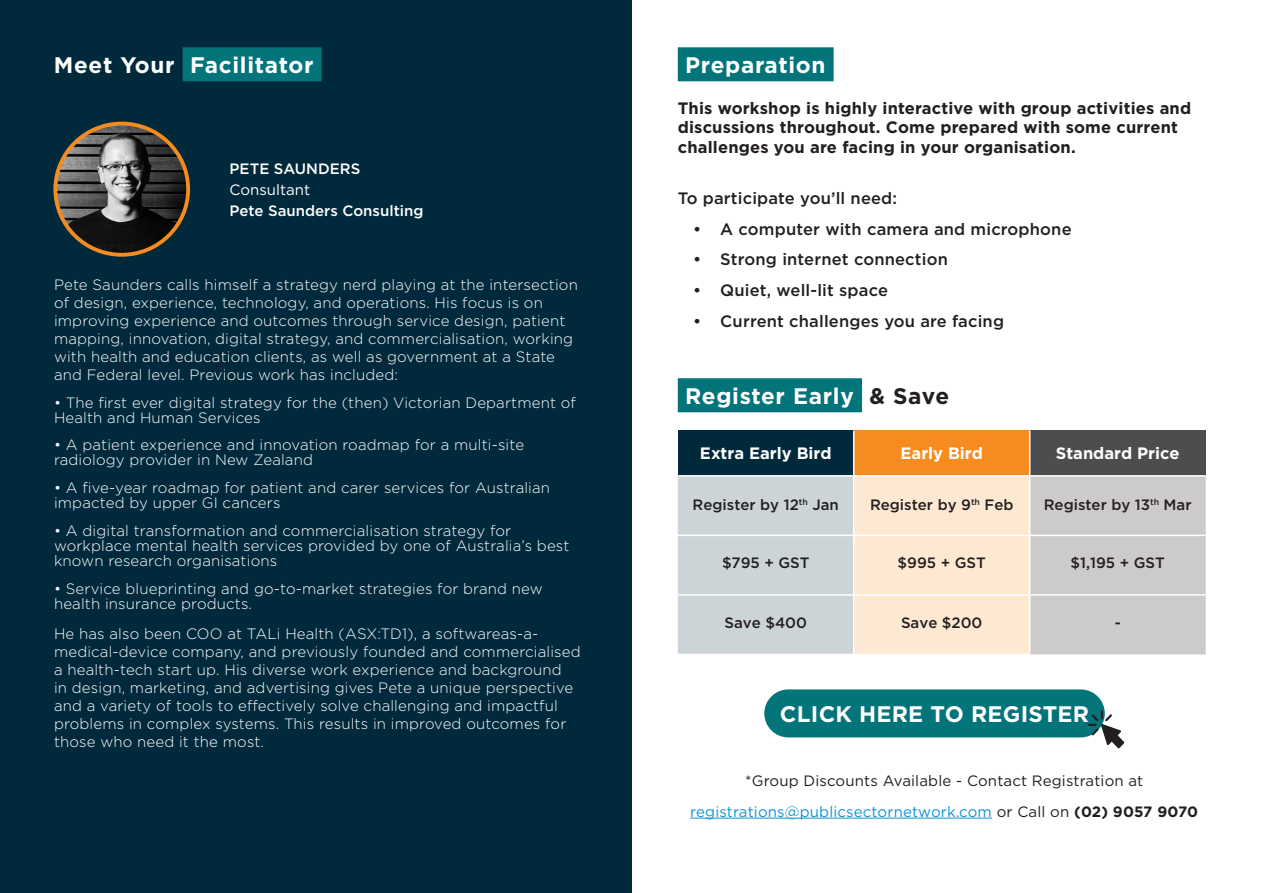
<style>
.page{position:relative;width:1263px;height:893px;background:#fff}
.page>*{position:absolute;margin:0;border:0;box-sizing:border-box;transform-origin:0 0}
.Body_Text{font:700 22.5px "Gotham";letter-spacing:.03em;color:#fff}
.Body_Text-2{font:700 22.5px "Gotham";letter-spacing:.01em;color:#fff}
.Body_Text-3{font:700 16.5px/19.8px "Gotham";letter-spacing:.01em;color:#231f20}
.Body_Text-4{font:500 16.5px "Gotham";letter-spacing:.01em;color:#231f20}
.Headers{font:700 16.5px "Gotham";color:#fff}
.Body_Text-5{font:300 15px/18px "Gotham";letter-spacing:.01em;color:#fff}
.Body_Text-6{font:15px "Gotham";letter-spacing:.01em;color:#0d96d4}
.Headers-2{font:500 15px "Gotham Pro";color:#231f20}
.Body_Text-7{font:15px "Gotham";letter-spacing:.01em;color:#231f20}
.Headers-3{font:500 15px "Gotham";color:#231f20}
.t1{font:500 15px "Gotham";color:#fff}
.t2{font:15px "Gotham";color:#fff}
.s1{color:#231f20}
.s2{font-weight:700;color:#231f20}
</style>
<div class="page">
<div style="left:678px;top:47px;width:156px;height:34px;background:#02747a"></div>
<div style="left:764px;top:689px;width:341px;height:48px;background:#02747a;border-radius:24px"></div>
<svg style="left:1088px;top:710px;width:36px;height:38px"></svg>
<div style="left:678px;top:378px;width:184px;height:34px;background:#02747a"></div>
<div style="left:678px;top:431px;width:176px;height:45px;background:#002a3c"></div>
<div style="left:854px;top:431px;width:176px;height:45px;background:#f68c1f"></div>
<div style="left:1030px;top:431px;width:176px;height:45px;background:#4d4d4f"></div>
<svg style="left:678px;top:477px;width:528px;height:177px;background:#dcd7d1"></svg>
<hr style="left:678px;top:535px;width:176px;height:1px;background:#fff">
<hr style="left:854px;top:535px;width:176px;height:1px;background:#fff">
<hr style="left:1030px;top:535px;width:176px;height:1px;background:#fff">
<hr style="left:678px;top:594px;width:176px;height:2px;background:#fff">
<hr style="left:854px;top:594px;width:176px;height:2px;background:#fff">
<hr style="left:1030px;top:594px;width:176px;height:2px;background:#fff">
<hr style="left:1030px;top:475px;width:176px;height:2px;background:#fff">
<hr style="left:853px;top:431px;width:1px;height:44px;background:#fff">
<hr style="left:678px;top:475px;width:176px;height:2px;background:#fff">
<hr style="left:1029px;top:431px;width:1px;height:44px;background:#fff">
<hr style="left:854px;top:475px;width:176px;height:2px;background:#fff">
<hr style="left:853px;top:477px;width:1px;height:58px;background:#fff">
<hr style="left:853px;top:536px;width:1px;height:58px;background:#fff">
<hr style="left:853px;top:596px;width:1px;height:58px;background:#fff">
<hr style="left:1029px;top:477px;width:1px;height:58px;background:#fff">
<hr style="left:1029px;top:536px;width:1px;height:58px;background:#fff">
<hr style="left:1029px;top:596px;width:1px;height:58px;background:#fff">
<hr style="left:690px;top:818px;width:302px;height:1px;background:#0d96d4">
<div style="left:0;top:0;width:631px;height:893px;background:#002a3c"></div>
<img style="left:58px;top:124px;width:130px;height:131px">
<div style="left:53px;top:122px;width:137px;height:135px;border:4px solid #f68c1f;border-radius:50%"></div>
<div style="left:183px;top:47px;width:139px;height:34px;background:#02747a"></div>
<p class="Body_Text" style="left:54px;top:50px;width:261px">Meet Your Facilitator</p>
<p class="t1" style="left:230px;top:159px;width:132px">PETE SAUNDERS</p>
<p class="t2" style="left:230px;top:180px;width:82px">Consultant</p>
<p class="t1" style="left:230px;top:201px;width:195px">Pete Saunders Consulting</p>
<p class="Body_Text-5" style="left:54px;top:275px;width:525px">Pete Saunders calls himself a strategy nerd playing at the intersection of design, experience, technology, and operations. His focus is on improving experience and outcomes through service design, patient mapping, innovation, digital strategy, and commercialisation, working with health and education clients, as well as government at a State and Federal level. Previous work has included:</p>
<p class="Body_Text-5" style="left:54px;top:394px;width:523px;line-height:15px">• The first ever digital strategy for the (then) Victorian Department of<br>Health and Human Services</p>
<p class="Body_Text-5" style="left:54px;top:437px;width:472px;line-height:15px">• A patient experience and innovation roadmap for a multi-site radiology provider in New Zealand</p>
<p class="Body_Text-5" style="left:54px;top:480px;width:498px;line-height:15px">• A five-year roadmap for patient and carer services for Australian impacted by upper GI cancers</p>
<p class="Body_Text-5" style="left:54px;top:523px;width:517px;line-height:15px">• A digital transformation and commercialisation strategy for workplace mental health services provided by one of Australia’s best known research organisations</p>
<p class="Body_Text-5" style="left:54px;top:580px;width:490px;line-height:15px">• Service blueprinting and go-to-market strategies for brand new health insurance products.</p>
<p class="Body_Text-5" style="left:54px;top:625px;width:528px">He has also been COO at TALi Health (ASX:TD1), a softwareas-a&shy;medical-device company, and previously founded and commercialised a health-tech start up. His diverse work experience and background<br>in design, marketing, and advertising gives Pete a unique perspective and a variety of tools to effectively solve challenging and impactful problems in complex systems. This results in improved outcomes for those who need it the most.</p>
<p class="Body_Text" style="left:685px;top:50px;width:142px">Preparation</p>
<p class="Body_Text-3" style="left:678px;top:98px;width:515px">This workshop is highly interactive with group activities and discussions throughout. Come prepared with some current challenges you are facing in your organisation.</p>
<p class="Body_Text-4" style="left:678px;top:187px;width:221px">To participate you’ll need:</p>
<p class="Body_Text-4" style="left:693px;top:218px;width:380px">• A computer with camera and microphone</p>
<p class="Body_Text-4" style="left:693px;top:249px;width:256px">• Strong internet connection</p>
<p class="Body_Text-4" style="left:693px;top:279px;width:196px">• Quiet, well-lit space</p>
<p class="Body_Text-4" style="left:693px;top:310px;width:312px">• Current challenges you are facing</p>
<p class="Body_Text" style="left:685px;top:381px;width:273px">Register Early <span class="s1">&amp; Save</span>!</p>
<p class="Headers" style="left:700px;top:442px;width:133px">Extra Early Bird</p>
<p class="Headers" style="left:900px;top:442px;width:84px">Early Bird</p>
<p class="Headers" style="left:1056px;top:442px;width:125px">Standard Price</p>
<p class="Headers-2" style="left:693px;top:496px;width:148px">Register by 12<sup>th</sup> Jan</p>
<p class="Headers-2" style="left:870px;top:496px;width:145px">Register by 9<sup>th</sup> Feb</p>
<p class="Headers-2" style="left:1044px;top:496px;width:149px">Register by 13<sup>th</sup> Mar</p>
<p class="Headers-3" style="left:722px;top:553px;width:89px">$795 + GST</p>
<p class="Headers-3" style="left:898px;top:553px;width:90px">$995 + GST</p>
<p class="Headers-3" style="left:1070px;top:553px;width:96px">$1,195 + GST</p>
<p class="Headers-3" style="left:724px;top:613px;width:84px">Save $400</p>
<p class="Headers-3" style="left:901px;top:613px;width:83px">Save $200</p>
<p class="Headers-3" style="left:1115px;top:613px;width:8px">-</p>
<p class="Body_Text-2" style="left:780px;top:699px;width:311px">CLICK HERE TO REGISTER</p>
<p class="Body_Text-7" style="left:745px;top:771px;width:400px">*Group Discounts Available - Contact Registration at</p>
<p class="Body_Text-6" style="left:690px;top:802px;width:509px">registrations@publicsectornetwork.com <span class="s1">or Call on</span> <span class="s2">(02) 9057 9070</span></p>
</div>
